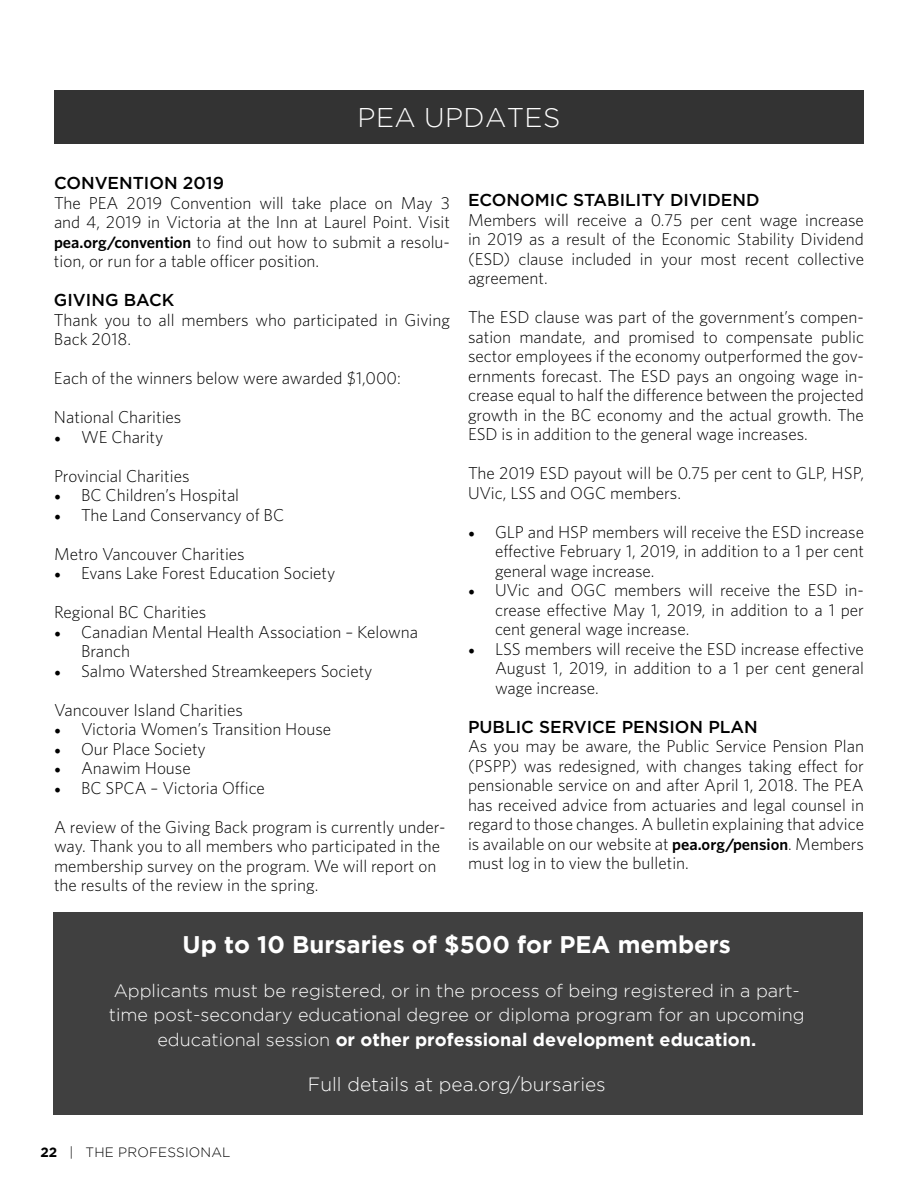
<style>
.page{position:relative;width:918px;height:1188px;background:#fff}
.page>*{position:absolute;margin:0;border:0;box-sizing:border-box;transform-origin:0 0}
.t1{font:300 27px "Gotham";letter-spacing:.015em;color:#fff}
.t2{font:700 24px "Gotham";color:#fff}
.t3{font:300 19.2px "Gotham";color:#fff}
.t4{font:300 18px/24.3px "Gotham";color:#fff;text-align:center}
.t5{font:300 17.25px/19.5px "Whitney";color:#000;text-align:justify}
.t6{font:500 17.25px "Gotham";color:#000}
.t7{font:300 13.5px "Gotham";letter-spacing:.015em;color:#000}
.s1{font-weight:600;font-size:16.5px}
.s2{font-family:"Minion Pro";font-weight:400;font-size:18px}
.s3{font-weight:700}
</style>
<div class="page">
<div style="left:54px;top:90px;width:810px;height:54px;background:#333"></div>
<div style="left:53px;top:912px;width:810px;height:203px;background:#404040"></div>
<h1 class="t1" style="left:358px;top:103px;width:204px">PEA UPDATES</h1>
<p class="t6" style="left:54px;top:172px;width:172px">CONVENTION 2019</p>
<p class="t5" style="left:54px;top:193px;width:398px">The PEA 2019 Convention will take place on May 3 and 4, 2019 in Victoria at the Inn at Laurel Point. Visit <span class="s1">pea.org/convention</span> to find out how to submit a resolu&shy;tion, or run for a table officer position.</p>
<p class="t6" style="left:54px;top:289px;width:122px">GIVING BACK</p>
<p class="t5" style="left:54px;top:310px;width:397px">Thank you to all members who participated in Giving<br>Back 2018.</p>
<p class="t5" style="left:54px;top:368px;width:349px">Each of the winners below were awarded $1,000:</p>
<p class="t5" style="left:54px;top:407px;width:129px">National Charities</p>
<p class="t5" style="left:54px;top:427px;width:111px"><span class="s2">•</span> WE Charity</p>
<p class="t5" style="left:54px;top:466px;width:137px">Provincial Charities</p>
<p class="t5" style="left:54px;top:485px;width:187px"><span class="s2">•</span> BC Children’s Hospital</p>
<p class="t5" style="left:54px;top:505px;width:232px"><span class="s2">•</span> The Land Conservancy of BC</p>
<p class="t5" style="left:54px;top:544px;width:192px">Metro Vancouver Charities</p>
<p class="t5" style="left:54px;top:563px;width:283px"><span class="s2">•</span> Evans Lake Forest Education Society</p>
<p class="t5" style="left:54px;top:602px;width:154px">Regional BC Charities</p>
<p class="t5" style="left:81px;top:622px;width:339px;text-indent:-27px"><span class="s2">•</span> Canadian Mental Health Association – Kelowna<br>Branch</p>
<p class="t5" style="left:54px;top:661px;width:320px"><span class="s2">•</span> Salmo Watershed Streamkeepers Society</p>
<p class="t5" style="left:54px;top:700px;width:191px">Vancouver Island Charities</p>
<p class="t5" style="left:54px;top:719px;width:279px"><span class="s2">•</span> Victoria Women’s Transition House</p>
<p class="t5" style="left:54px;top:739px;width:153px"><span class="s2">•</span> Our Place Society</p>
<p class="t5" style="left:54px;top:758px;width:138px"><span class="s2">•</span> Anawim House</p>
<p class="t5" style="left:54px;top:778px;width:212px"><span class="s2">•</span> BC SPCA – Victoria Office</p>
<p class="t5" style="left:54px;top:817px;width:393px;text-align:left">A review of the Giving Back program is currently under&shy;way. Thank you to all members who participated in the membership survey on the program. We will report on the results of the review in the spring.</p>
<p class="t6" style="left:468px;top:189px;width:293px">ECONOMIC STABILITY DIVIDEND</p>
<p class="t5" style="left:468px;top:210px;width:398px">Members will receive a 0.75 per cent wage increase in 2019 as a result of the Economic Stability Dividend (ESD) clause included in your most recent collective agreement.</p>
<p class="t5" style="left:468px;top:307px;width:398px">The ESD clause was part of the government’s compen&shy;sation mandate, and promised to compensate public sector employees if the economy outperformed the gov&shy;ernments forecast. The ESD pays an ongoing wage in&shy;crease equal to half the difference between the projected growth in the BC economy and the actual growth. The ESD is in addition to the general wage increases.</p>
<p class="t5" style="left:468px;top:463px;width:398px">The 2019 ESD payout will be 0.75 per cent to GLP, HSP,<br>UVic, LSS and OGC members.</p>
<p class="t5" style="left:495px;top:522px;width:371px;text-indent:-27px"><span class="s2">•</span> GLP and HSP members will receive the ESD increase effective February 1, 2019, in addition to a 1 per cent general wage increase.</p>
<p class="t5" style="left:495px;top:580px;width:370px;text-indent:-27px"><span class="s2">•</span> UVic and OGC members will receive the ESD in&shy;crease effective May 1, 2019, in addition to a 1 per cent general wage increase.</p>
<p class="t5" style="left:495px;top:639px;width:371px;text-indent:-27px"><span class="s2">•</span> LSS members will receive the ESD increase effective August 1, 2019, in addition to a 1 per cent general wage increase.</p>
<p class="t6" style="left:468px;top:715px;width:291px">PUBLIC SERVICE PENSION PLAN</p>
<p class="t5" style="left:468px;top:736px;width:398px">As you may be aware, the Public Service Pension Plan (PSPP) was redesigned, with changes taking effect for pensionable service on and after April 1, 2018. The PEA has received advice from actuaries and legal counsel in regard to those changes. A bulletin explaining that advice is available on our website at <span class="s1">pea.org/pension</span>. Members must log in to view the bulletin.</p>
<h2 class="t2" style="left:183px;top:931px;width:550px">Up to 10 Bursaries of $500 for PEA members</h2>
<p class="t4" style="left:109px;top:979px;width:698px">Applicants must be registered, or in the process of being registered in a part&shy;time post-secondary educational degree or diploma program for an upcoming educational session <span class="s3">or other professional development education.</span></p>
<p class="t3" style="left:308px;top:1074px;width:299px">Full details at pea.org/bursaries</p>
<p class="t7" style="left:40px;top:1145px;width:192px"><span class="s3">22</span> | THE PROFESSIONAL</p>
</div>
